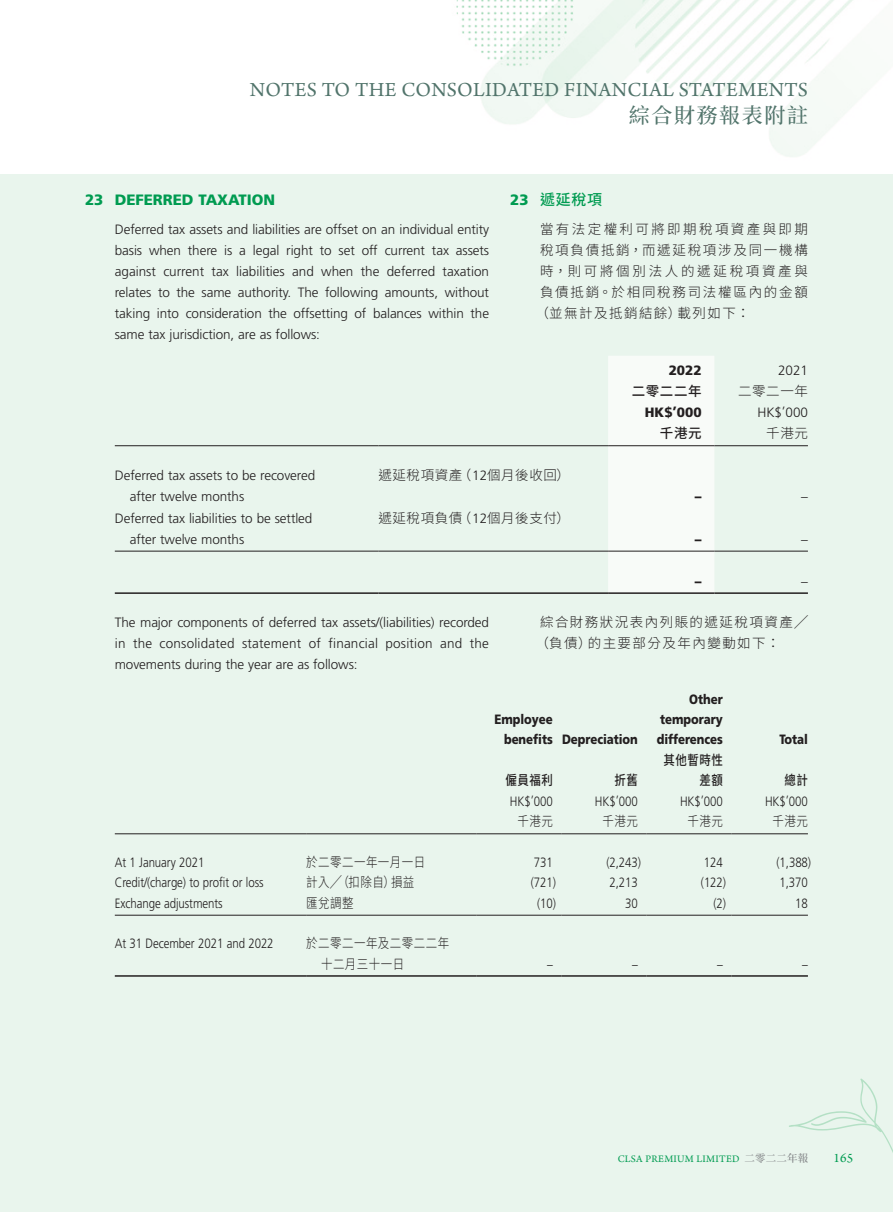
<style>
.page{position:relative;width:893px;height:1212px;background:#fff}
.page>*{position:absolute;margin:0;border:0;box-sizing:border-box;transform-origin:0 0}
.t1{font:21px "Arno Pro";letter-spacing:.015em;color:#51746b}
.t2{font:500 21px "Source Han Serif TC";letter-spacing:.075em;color:#51746b}
.Heading_1{font:900 15px "Frutiger LT Std";letter-spacing:-.005em;color:#009b51}
.C_Heading_1{font:500 15px "Source Han Sans TC";color:#009b51}
.Body_Text{font:300 13.5px/21px "Frutiger LT Std";letter-spacing:-.005em;color:#231f20;text-align:justify}
.Body_Text-2{font:300 13.5px "Frutiger LT Std";letter-spacing:-.005em;color:#231f20;scale:.85 1}
.Body_Text-3{font:900 13.5px "Frutiger LT Std";letter-spacing:-.005em;color:#231f20;scale:.85 1}
.Body_Text-4{font:300 13.5px/20.2px "Source Han Sans TC";letter-spacing:.045em;color:#231f20;scale:.85 1}
.C_Body_Text{font:300 13.5px/21px "Source Han Sans TC";letter-spacing:.11em;color:#231f20}
.Body_Text-5{font:300 13.5px "Source Han Sans TC";letter-spacing:.045em;color:#231f20}
.C_Body_Text-2{font:300 13.5px "Source Han Sans TC";letter-spacing:.13em;color:#231f20}
.C_Body_Text-3{font:300 13.5px "Source Han Sans TC";letter-spacing:.18em;color:#231f20}
.C_Body_Text-4{font:300 13.5px "Source Han Sans TC";letter-spacing:.2em;color:#231f20}
.Body_Text-6{font:500 13.5px "Source Han Sans TC";letter-spacing:.045em;color:#231f20;scale:.85 1}
.Body_Text-7{font:900 13.5px "Frutiger LT Std";letter-spacing:-.005em;color:#231f20}
.Body_Text-8{font:500 13.5px "Source Han Sans TC";letter-spacing:.045em;color:#231f20}
.t3{font:13.5px "Arno Pro";color:#009b51}
.t4{font:10.5px "Arno Pro";letter-spacing:.025em;color:#009b51}
.s1{font-family:"Frutiger LT Std";font-weight:900}
.s2{font-family:"Frutiger LT Std"}
.s3{font-family:"Source Han Serif TC";font-weight:500;color:#808285}
</style>
<div class="page">
<div style="left:0;top:174px;width:893px;height:1038px;background:#e9f5ed"></div>
<img style="left:456px;top:0;width:397px;height:157px">
<svg style="left:789px;top:1078px;width:104px;height:75px"></svg>
<div style="left:608px;top:356px;width:106px;height:236px;background:#f8fbf8"></div>
<hr style="left:115px;top:445px;width:263px;height:1px;background:#231f20">
<hr style="left:378px;top:445px;width:230px;height:1px;background:#231f20">
<hr style="left:608px;top:445px;width:106px;height:1px;background:#231f20">
<hr style="left:714px;top:445px;width:94px;height:1px;background:#231f20">
<hr style="left:115px;top:551px;width:263px;height:1px;background:#231f20">
<hr style="left:378px;top:551px;width:230px;height:1px;background:#231f20">
<hr style="left:608px;top:551px;width:106px;height:1px;background:#231f20">
<hr style="left:714px;top:551px;width:94px;height:1px;background:#231f20">
<hr style="left:115px;top:592px;width:263px;height:2px;background:#231f20">
<hr style="left:378px;top:592px;width:230px;height:2px;background:#231f20">
<hr style="left:608px;top:592px;width:106px;height:2px;background:#231f20">
<hr style="left:714px;top:592px;width:94px;height:2px;background:#231f20">
<hr style="left:115px;top:833px;width:191px;height:1px;background:#231f20">
<hr style="left:306px;top:833px;width:170px;height:1px;background:#231f20">
<hr style="left:476px;top:833px;width:85px;height:1px;background:#231f20">
<hr style="left:561px;top:833px;width:85px;height:1px;background:#231f20">
<hr style="left:646px;top:833px;width:85px;height:1px;background:#231f20">
<hr style="left:731px;top:833px;width:77px;height:1px;background:#231f20">
<hr style="left:115px;top:915px;width:191px;height:1px;background:#231f20">
<hr style="left:306px;top:915px;width:170px;height:1px;background:#231f20">
<hr style="left:476px;top:915px;width:85px;height:1px;background:#231f20">
<hr style="left:561px;top:915px;width:85px;height:1px;background:#231f20">
<hr style="left:646px;top:915px;width:85px;height:1px;background:#231f20">
<hr style="left:731px;top:915px;width:77px;height:1px;background:#231f20">
<hr style="left:115px;top:975px;width:191px;height:2px;background:#231f20">
<hr style="left:306px;top:975px;width:170px;height:2px;background:#231f20">
<hr style="left:476px;top:975px;width:85px;height:2px;background:#231f20">
<hr style="left:561px;top:975px;width:85px;height:2px;background:#231f20">
<hr style="left:646px;top:975px;width:85px;height:2px;background:#231f20">
<hr style="left:731px;top:975px;width:77px;height:2px;background:#231f20">
<h1 class="t1" style="left:250px;top:78px;width:559px">NOTES TO THE CONSOLIDATED FINANCIAL STATEMENTS</h1>
<h1 class="t2" style="left:629px;top:104px;width:181px">綜合財務報表附註</h1>
<p class="Heading_1" style="left:85px;top:190px;width:192px">23 DEFERRED TAXATION</p>
<p class="Body_Text" style="left:115px;top:219px;width:376px">Deferred tax assets and liabilities are offset on an individual entity basis when there is a legal right to set off current tax assets against current tax liabilities and when the deferred taxation relates to the same authority. The following amounts, without taking into consideration the offsetting of balances within the same tax jurisdiction, are as follows:</p>
<p class="C_Heading_1" style="left:510px;top:191px;width:93px"><span class="s1">23</span> 遞延稅項</p>
<p class="C_Body_Text-3" style="left:540px;top:221px;width:269px">當有法定權利可將即期稅項資產與即期</p>
<p class="C_Body_Text-2" style="left:540px;top:242px;width:269px">稅項負債抵銷，而遞延稅項涉及同一機構</p>
<p class="C_Body_Text-4" style="left:540px;top:263px;width:269px">時，則可將個別法人的遞延稅項資產與</p>
<p class="C_Body_Text-2" style="left:540px;top:284px;width:269px">負債抵銷。於相同稅務司法權區內的金額</p>
<p class="C_Body_Text" style="left:535px;top:303px;width:216px">（並無計及抵銷結餘）載列如下：</p>
<p class="Body_Text-7" style="left:669px;top:362px;width:34px">2022</p>
<p class="Body_Text" style="left:778px;top:360px;width:31px">2021</p>
<p class="Body_Text-8" style="left:632px;top:383px;width:71px">二零二二年</p>
<p class="Body_Text-5" style="left:738px;top:383px;width:71px">二零二一年</p>
<p class="Body_Text-7" style="left:645px;top:404px;width:58px">HK$’000</p>
<p class="Body_Text" style="left:757px;top:402px;width:52px">HK$’000</p>
<p class="Body_Text-8" style="left:660px;top:425px;width:43px">千港元</p>
<p class="Body_Text-5" style="left:766px;top:425px;width:43px">千港元</p>
<p class="Body_Text" style="left:130px;top:465px;width:187px;text-indent:-15px">Deferred tax assets to be recovered after twelve months</p>
<p class="Body_Text-5" style="left:378px;top:468px;width:193px">遞延稅項資產（<span class="s2">12</span>個月後收回）</p>
<p class="Body_Text" style="left:130px;top:507px;width:184px;text-indent:-15px">Deferred tax liabilities to be settled after twelve months</p>
<p class="Body_Text-5" style="left:378px;top:510px;width:193px">遞延稅項負債（<span class="s2">12</span>個月後支付）</p>
<p class="Body_Text-7" style="left:695px;top:489px;width:8px">–</p>
<p class="Body_Text" style="left:801px;top:486px;width:8px">–</p>
<p class="Body_Text-7" style="left:695px;top:531px;width:8px">–</p>
<p class="Body_Text" style="left:801px;top:528px;width:8px">–</p>
<p class="Body_Text-7" style="left:695px;top:573px;width:8px">–</p>
<p class="Body_Text" style="left:801px;top:571px;width:8px">–</p>
<p class="Body_Text" style="left:115px;top:612px;width:376px">The major components of deferred tax assets/(liabilities) recorded in the consolidated statement of financial position and the movements during the year are as follows:</p>
<p class="C_Body_Text" style="left:535px;top:611px;width:274px;text-indent:5px">綜合財務狀況表內列賬的遞延稅項資產╱（負債）的主要部分及年內變動如下：</p>
<p class="Body_Text-3" style="left:494px;top:711px;width:70px">Employee</p>
<p class="Body_Text-3" style="left:504px;top:731px;width:59px">benefits</p>
<p class="Body_Text-3" style="left:562px;top:731px;width:91px">Depreciation</p>
<p class="Body_Text-6" style="left:505px;top:772px;width:57px">僱員福利</p>
<p class="Body_Text-6" style="left:614px;top:772px;width:29px">折舊</p>
<p class="Body_Text-3" style="left:689px;top:691px;width:41px">Other</p>
<p class="Body_Text-3" style="left:660px;top:711px;width:75px">temporary</p>
<p class="Body_Text-3" style="left:657px;top:731px;width:79px">differences</p>
<p class="Body_Text-3" style="left:779px;top:731px;width:35px">Total</p>
<p class="Body_Text-6" style="left:663px;top:752px;width:71px">其他暫時性</p>
<p class="Body_Text-6" style="left:699px;top:772px;width:29px">差額</p>
<p class="Body_Text-6" style="left:784px;top:772px;width:29px">總計</p>
<p class="Body_Text-2" style="left:510px;top:794px;width:52px">HK$’000</p>
<p class="Body_Text-2" style="left:595px;top:794px;width:52px">HK$’000</p>
<p class="Body_Text-2" style="left:680px;top:794px;width:52px">HK$’000</p>
<p class="Body_Text-2" style="left:765px;top:794px;width:52px">HK$’000</p>
<p class="Body_Text-4" style="left:517px;top:811px;width:43px">千港元</p>
<p class="Body_Text-4" style="left:602px;top:811px;width:43px">千港元</p>
<p class="Body_Text-4" style="left:687px;top:811px;width:43px">千港元</p>
<p class="Body_Text-4" style="left:772px;top:811px;width:43px">千港元</p>
<p class="Body_Text-2" style="left:115px;top:855px;width:107px">At 1 January 2021</p>
<p class="Body_Text-4" style="left:306px;top:852px;width:142px">於二零二一年一月一日</p>
<p class="Body_Text-2" style="left:534px;top:855px;width:24px">731</p>
<p class="Body_Text-2" style="left:606px;top:855px;width:42px">(2,243)</p>
<p class="Body_Text-2" style="left:704px;top:855px;width:24px">124</p>
<p class="Body_Text-2" style="left:776px;top:855px;width:42px">(1,388)</p>
<p class="Body_Text-2" style="left:115px;top:875px;width:177px">Credit/(charge) to profit or loss</p>
<p class="Body_Text-4" style="left:306px;top:872px;width:129px">計入╱（扣除自）損益</p>
<p class="Body_Text-2" style="left:531px;top:875px;width:31px">(721)</p>
<p class="Body_Text-2" style="left:609px;top:875px;width:35px">2,213</p>
<p class="Body_Text-2" style="left:701px;top:875px;width:31px">(122)</p>
<p class="Body_Text-2" style="left:779px;top:875px;width:35px">1,370</p>
<p class="Body_Text-2" style="left:115px;top:895px;width:128px">Exchange adjustments</p>
<p class="Body_Text-4" style="left:306px;top:893px;width:57px">匯兌調整</p>
<p class="Body_Text-2" style="left:537px;top:895px;width:24px">(10)</p>
<p class="Body_Text-2" style="left:625px;top:895px;width:16px">30</p>
<p class="Body_Text-2" style="left:713px;top:895px;width:16px">(2)</p>
<p class="Body_Text-2" style="left:795px;top:895px;width:16px">18</p>
<p class="Body_Text-2" style="left:115px;top:936px;width:188px">At 31 December 2021 and 2022</p>
<p class="Body_Text-4" style="left:321px;top:934px;width:152px;text-indent:-15px">於二零二一年及二零二二年十二月三十一日</p>
<p class="Body_Text-2" style="left:547px;top:956px;width:8px">–</p>
<p class="Body_Text-2" style="left:632px;top:956px;width:8px">–</p>
<p class="Body_Text-2" style="left:717px;top:956px;width:8px">–</p>
<p class="Body_Text-2" style="left:802px;top:956px;width:8px">–</p>
<p class="t4" style="left:618px;top:1153px;width:192px">CLSA PREMIUM LIMITED <span class="s3">二零二二年報</span></p>
<p class="t3" style="left:833px;top:1150px;width:21px">165</p>
</div>
